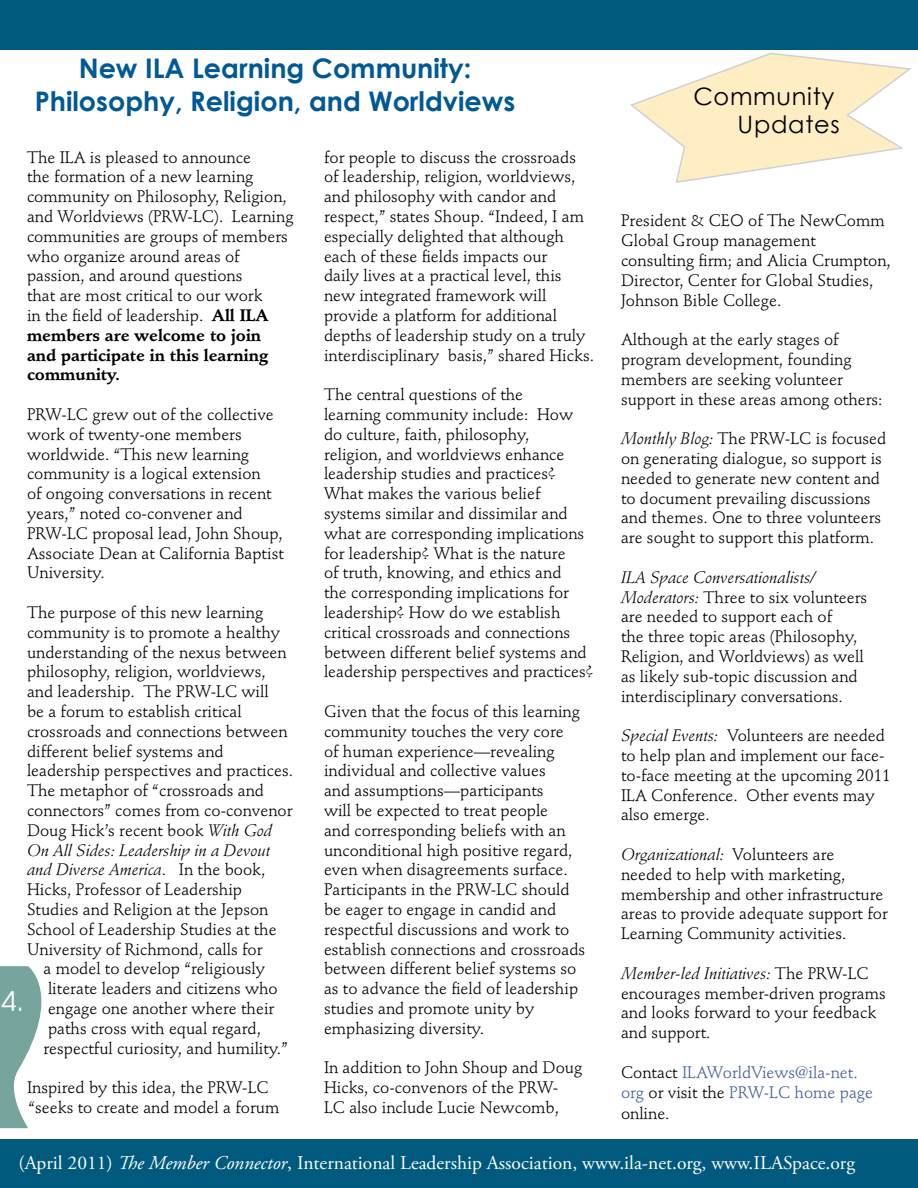
<style>
.page{position:relative;width:918px;height:1188px;background:#fff}
.page>*{position:absolute;margin:0;border:0;box-sizing:border-box;transform-origin:0 0}
.t1{font:700 27px/32.4px "Century Gothic";color:#005994;text-align:center}
.t2{font:27px "Avant Garde";color:#fff}
.t3{font:24px/28.8px "Century Gothic";letter-spacing:.03em;color:#000;text-align:right}
.t4{font:19.5px "Adobe Garamond Pro";color:#fff}
.t5{font:16.5px/19.8px "Stempel Schneidler";color:#000}
.t6{font:italic 16.5px "Stempel Schneidler";color:#000}
.t7{font:16.5px/19.8px "Stempel Schneidler";color:#415f96}
.s1{font-weight:700}
.s2{font-style:italic}
.s3{font-style:normal}
.s4{color:#000}
</style>
<div class="page">
<div style="left:0;top:0;width:918px;height:50px;background:#005a7e"></div>
<div style="left:0;top:1140px;width:918px;height:48px;background:#005a7e"></div>
<svg style="left:0;top:966px;width:42px;height:162px"></svg>
<svg style="left:630px;top:52px;width:282px;height:131px"></svg>
<h1 class="t1" style="left:35px;top:51px;width:482px">New ILA Learning Community:<br>Philosophy, Religion, and Worldviews</h1>
<p class="t5" style="left:27px;top:147px;width:268px">The ILA is pleased to announce<br>the formation of a new learning community on Philosophy, Religion, and Worldviews (PRW-LC). Learning communities are groups of members who organize around areas of passion, and around questions<br>that are most critical to our work<br>in the field of leadership. <span class="s1">All ILA members are welcome to join and participate in this learning community.</span></p>
<p class="t5" style="left:27px;top:405px;width:258px">PRW-LC grew out of the collective work of twenty-one members worldwide. “This new learning community is a logical extension<br>of ongoing conversations in recent years,” noted co-convener and<br>PRW-LC proposal lead, John Shoup,<br>Associate Dean at California Baptist<br>University.</p>
<p class="t5" style="left:27px;top:603px;width:238px">The purpose of this new learning</p>
<p class="t5" style="left:27px;top:622px;width:255px">community is to promote a healthy</p>
<p class="t5" style="left:27px;top:642px;width:261px">understanding of the nexus between</p>
<p class="t5" style="left:27px;top:662px;width:240px">philosophy, religion, worldviews,</p>
<p class="t5" style="left:27px;top:682px;width:243px">and leadership. The PRW-LC will</p>
<p class="t5" style="left:27px;top:702px;width:216px">be a forum to establish critical</p>
<p class="t5" style="left:27px;top:721px;width:262px">crossroads and connections between</p>
<p class="t5" style="left:27px;top:741px;width:198px">different belief systems and</p>
<p class="t5" style="left:27px;top:761px;width:268px">leadership perspectives and practices.</p>
<p class="t5" style="left:27px;top:781px;width:239px">The metaphor of “crossroads and</p>
<p class="t5" style="left:27px;top:801px;width:267px">connectors” comes from co-convenor</p>
<p class="t5" style="left:27px;top:820px;width:247px">Doug Hick’s recent book <span class="s2">With God</span></p>
<p class="t6" style="left:27px;top:840px;width:244px">On All Sides: Leadership in a Devout</p>
<p class="t6" style="left:27px;top:860px;width:240px">and Diverse America<span class="s3">. In the book,</span></p>
<p class="t5" style="left:27px;top:880px;width:217px">Hicks, Professor of Leadership</p>
<p class="t5" style="left:27px;top:900px;width:243px">Studies and Religion at the Jepson</p>
<p class="t5" style="left:27px;top:919px;width:251px">School of Leadership Studies at the</p>
<p class="t5" style="left:27px;top:939px;width:237px">University of Richmond, calls for</p>
<p class="t5" style="left:44px;top:959px;width:223px">a model to develop “religiously</p>
<p class="t5" style="left:48px;top:979px;width:231px">literate leaders and citizens who</p>
<p class="t5" style="left:48px;top:999px;width:228px">engage one another where their</p>
<p class="t5" style="left:48px;top:1018px;width:214px">paths cross with equal regard,</p>
<p class="t5" style="left:44px;top:1038px;width:246px">respectful curiosity, and humility.”</p>
<p class="t5" style="left:27px;top:1078px;width:254px">Inspired by this idea, the PRW-LC “seeks to create and model a forum</p>
<p class="t5" style="left:324px;top:147px;width:272px">for people to discuss the crossroads of leadership, religion, worldviews, and philosophy with candor and respect,” states Shoup. “Indeed, I am especially delighted that although each of these fields impacts our<br>daily lives at a practical level, this new integrated framework will provide a platform for additional depths of leadership study on a truly interdisciplinary basis,” shared Hicks.</p>
<p class="t5" style="left:324px;top:385px;width:271px">The central questions of the<br>learning community include: How do culture, faith, philosophy,<br>religion, and worldviews enhance leadership studies and practices?<br>What makes the various belief systems similar and dissimilar and what are corresponding implications for leadership? What is the nature<br>of truth, knowing, and ethics and<br>the corresponding implications for leadership? How do we establish critical crossroads and connections between different belief systems and leadership perspectives and practices?</p>
<p class="t5" style="left:324px;top:702px;width:263px">Given that the focus of this learning community touches the very core<br>of human experience—revealing individual and collective values<br>and assumptions—participants<br>will be expected to treat people<br>and corresponding beliefs with an unconditional high positive regard, even when disagreements surface.<br>Participants in the PRW-LC should be eager to engage in candid and respectful discussions and work to establish connections and crossroads between different belief systems so as to advance the field of leadership studies and promote unity by emphasizing diversity.</p>
<p class="t5" style="left:324px;top:1058px;width:260px">In addition to John Shoup and Doug<br>Hicks, co-convenors of the PRW-<br>LC also include Lucie Newcomb,</p>
<h1 class="t2" style="left:2px;top:985px;width:24px">4.</h1>
<h2 class="t3" style="left:693px;top:81px;width:148px">Community<br>Updates</h2>
<p class="t5" style="left:621px;top:211px;width:271px">President &amp; CEO of The NewComm<br>Global Group management consulting firm; and Alicia Crumpton,<br>Director, Center for Global Studies,<br>Johnson Bible College.</p>
<p class="t5" style="left:621px;top:330px;width:263px">Although at the early stages of program development, founding members are seeking volunteer support in these areas among others:</p>
<p class="t5" style="left:621px;top:429px;width:267px"><span class="s2">Monthly Blog:</span> The PRW-LC is focused on generating dialogue, so support is needed to generate new content and to document prevailing discussions and themes. One to three volunteers are sought to support this platform.</p>
<p class="t5" style="left:621px;top:568px;width:248px"><span class="s2">ILA Space Conversationalists/ Moderators:</span> Three to six volunteers are needed to support each of<br>the three topic areas (Philosophy, Religion, and Worldviews) as well as likely sub-topic discussion and interdisciplinary conversations.</p>
<p class="t5" style="left:621px;top:726px;width:271px"><span class="s2">Special Events:</span> Volunteers are needed to help plan and implement our face&shy;to-face meeting at the upcoming 2011<br>ILA Conference. Other events may also emerge.</p>
<p class="t5" style="left:621px;top:845px;width:268px"><span class="s2">Organizational:</span> Volunteers are needed to help with marketing, membership and other infrastructure areas to provide adequate support for Learning Community activities.</p>
<p class="t5" style="left:621px;top:964px;width:266px"><span class="s2">Member-led Initiatives:</span> The PRW-LC encourages member-driven programs and looks forward to your feedback and support.</p>
<p class="t7" style="left:621px;top:1063px;width:254px"><span class="s4">Contact</span> ILAWorldViews@ila-net. org <span class="s4">or visit the</span> PRW-LC home page</p>
<p class="t5" style="left:621px;top:1104px;width:50px">online.</p>
<p class="t4" style="left:18px;top:1151px;width:838px">(April 2011) <span class="s2">The Member Connector</span>, International Leadership Association, www.ila-net.org, www.ILASpace.org</p>
</div>
